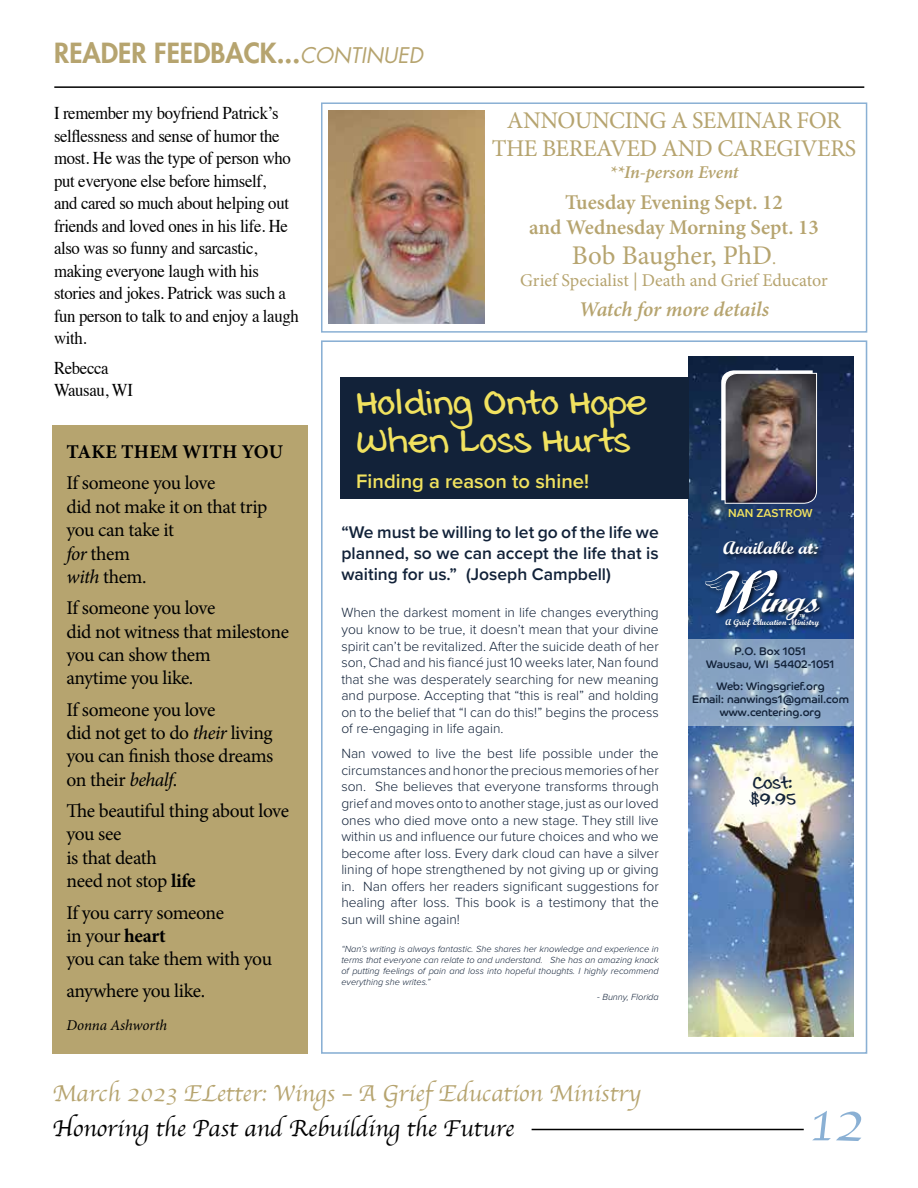
<style>
.page{position:relative;width:918px;height:1188px;background:#fff}
.page>*{position:absolute;margin:0;border:0;box-sizing:border-box;transform-origin:0 0}
.t1{font:57px "Apple Chancery";color:#8ab0d4}
.t2{font:700 41.4px/38.7px "Swister";color:#f1e25f}
.t3{font:italic 700 32.7px "Script";color:#fff;scale:1.1 1}
.t4{font:800 27px "Futura Std";color:#b6a46f}
.t5{font:27px "Minion Pro";color:#b6a46f}
.t6{font:24px "Apple Chancery";color:#b6a46f}
.t7{font:24px/28.8px "Minion Pro";letter-spacing:-.02em;color:#b6a46f;text-align:center}
.t8{font:24px "Apple Chancery";color:#000}
.t9{font:700 21.15px/16.6px "Swister";color:#122239}
.t10{font:600 21px/25.2px "Minion Pro";color:#b6a46f;text-align:center}
.t11{font:italic 600 21px "Minion Pro";letter-spacing:-.01em;color:#b6a46f}
.t12{font:600 20.25px "Proxima Nova";color:#f1e25f}
.t13{font:19.5px/23.4px "Minion Pro";letter-spacing:-.025em;color:#000}
.t14{font:700 19.5px "Minion Pro";letter-spacing:.01em;color:#000}
.t15{font:700 18.45px "Script";color:#fff}
.t16{font:18px/22.5px "Times";letter-spacing:-.02em;color:#000;scale:.93 1}
.t17{font:18px "Minion Pro";color:#b6a46f}
.t18{font:italic 600 18px "Minion Pro";color:#b6a46f}
.t19{font:600 17.55px/21px "Proxima Nova";color:#122239;text-align:justify}
.t20{font:italic 15px "Minion Pro";letter-spacing:-.01em;color:#000}
.t21{font:300 13.8px/16.5px "Proxima Nova";color:#122239;text-align:justify}
.t22{font:600 12px "Proxima Nova";color:#f1e25f}
.t23{font:11.1px/13.2px "Co Headline";color:#122239;text-align:center}
.t24{font:italic 300 9.15px/11.1px "Proxima Nova";color:#122239;text-align:justify}
.t25{font:700 8.7px "Script";color:#fff}
.t26{font:700 3.9px "Arial";color:#fff}
.s1{font-weight:400;font-style:italic;font-size:21px}
.s2{font-style:italic}
.s3{font-weight:700}
.s4{font-size:18px}
</style>
<div class="page">
<hr style="left:532px;top:1129px;width:272px;height:1px;background:#000">
<hr style="left:54px;top:86px;width:810px;height:2px;background:#000">
<img style="left:688px;top:357px;width:165px;height:679px">
<div style="left:340px;top:377px;width:348px;height:122px;background:#122239"></div>
<img style="left:721px;top:370px;width:96px;height:134px">
<div style="left:722px;top:539px;width:104px;height:23px;background:#000;opacity:.75"></div>
<div style="left:703px;top:568px;width:124px;height:66px;background:#000;opacity:.75"></div>
<svg style="left:704px;top:567px;width:77px;height:47px"></svg>
<svg style="left:688px;top:639px;width:165px;height:87px;fill:#88a4c4"></svg>
<div style="left:321px;top:102px;width:546px;height:231px;background:#fff;border:2px solid #8ab0d4"></div>
<img style="left:329px;top:110px;width:156px;height:214px">
<div style="left:52px;top:426px;width:256px;height:628px;background:#b6a46f"></div>
<h3 class="t4" style="left:54px;top:36px;width:370px">READER FEEDBACK...<span class="s1">CONTINUED</span></h3>
<p class="t16" style="left:54px;top:101px;width:265px">I remember my boyfriend Patrick’s selflessness and sense of humor the most. He was the type of person who put everyone else before himself,<br>and cared so much about helping out friends and loved ones in his life. He also was so funny and sarcastic, making everyone laugh with his stories and jokes. Patrick was such a fun person to talk to and enjoy a laugh with.</p>
<h3 class="t16" style="left:54px;top:355px;width:86px">Rebecca<br>Wausau, WI</h3>
<h3 class="t14" style="left:67px;top:438px;width:218px">TAKE THEM WITH YOU</h3>
<h3 class="t13" style="left:66px;top:472px;width:202px">If someone you love<br>did not make it on that trip you can take it<br><span class="s2">for</span> them<br><span class="s2">with</span> them.</h3>
<h3 class="t13" style="left:66px;top:596px;width:224px">If someone you love<br>did not witness that milestone you can show them<br>anytime you like.</h3>
<h3 class="t13" style="left:66px;top:698px;width:208px">If someone you love<br>did not get to do <span class="s2">their</span> living you can finish those dreams on their <span class="s2">behalf</span>.</h3>
<h3 class="t13" style="left:66px;top:799px;width:224px">The beautiful thing about love you see<br>is that death<br>need not stop <span class="s3">life</span></h3>
<h3 class="t13" style="left:66px;top:901px;width:207px">If you carry someone<br>in your <span class="s3">heart<br></span>you can take them with you</h3>
<h3 class="t13" style="left:66px;top:979px;width:140px">anywhere you like.</h3>
<p class="t20" style="left:66px;top:1015px;width:102px">Donna Ashworth</p>
<h3 class="t7" style="left:492px;top:106px;width:366px">ANNOUNCING A SEMINAR FOR<br>THE BEREAVED AND CAREGIVERS</h3>
<h3 class="t18" style="left:609px;top:160px;width:131px">**In-person Event</h3>
<h3 class="t10" style="left:529px;top:189px;width:291px">Tuesday Evening Sept. 12<br>and Wednesday Morning Sept. 13</h3>
<h3 class="t5" style="left:572px;top:237px;width:206px">Bob Baugher, PhD<span class="s4">.</span></h3>
<h3 class="t17" style="left:520px;top:268px;width:309px">Grief Specialist | Death and Grief Educator</h3>
<h3 class="t11" style="left:579px;top:294px;width:192px">Watch for more details</h3>
<h2 class="t2" style="left:356px;top:382px;width:292px">Holding Onto Hope<br>When Loss Hurts</h2>
<h3 class="t12" style="left:356px;top:466px;width:234px">Finding a reason to shine!</h3>
<p class="t19" style="left:341px;top:521px;width:319px">“We must be willing to let go of the life we planned, so we can accept the life that is waiting for us.” (Joseph Campbell)</p>
<p class="t21" style="left:341px;top:604px;width:319px">When the darkest moment in life changes everything you know to be true, it doesn’t mean that your divine spirit can’t be revitalized. After the suicide death of her son, Chad and his fiancé just 10 weeks later, Nan found that she was desperately searching for new meaning and purpose. Accepting that “this is real” and holding on to the belief that “I can do this!” begins the process of re-engaging in life again.</p>
<p class="t21" style="left:341px;top:745px;width:319px">Nan vowed to live the best life possible under the circumstances and honor the precious memories of her son. She believes that everyone transforms through grief and moves onto to another stage, just as our loved ones who died move onto a new stage. They still live within us and influence our future choices and who we become after loss. Every dark cloud can have a silver lining of hope strengthened by not giving up or giving in. Nan offers her readers significant suggestions for healing after loss. This book is a testimony that the sun will shine again!</p>
<p class="t24" style="left:341px;top:942px;width:319px">“Nan’s writing is always fantastic. She shares her knowledge and experience in terms that everyone can relate to and understand. She has an amazing knack of putting feelings of pain and loss into hopeful thoughts. I highly recommend everything she writes.”</p>
<p class="t24" style="left:597px;top:991px;width:63px">- Bunny, Florida</p>
<p class="t22" style="left:728px;top:504px;width:86px">NAN ZASTROW</p>
<h3 class="t15" style="left:723px;top:536px;width:97px">Available at:</h3>
<h3 class="t3" style="left:761px;top:581px;width:62px">ing s</h3>
<p class="t25" style="left:725px;top:616px;width:95px">A Grief Education Ministry</p>
<p class="t23" style="left:706px;top:645px;width:130px">P.O. Box 1051<br>Wausau, WI 54402-1051</p>
<p class="t23" style="left:692px;top:679px;width:158px">Web: Wingsgrief.org<br>Email: nanwings1@gmail.com www.centering.org</p>
<p class="t26" style="left:800px;top:613px;width:7px">TM</p>
<h3 class="t9" style="left:749px;top:774px;width:48px">Cost: $9.95</h3>
<h3 class="t6" style="left:52px;top:1074px;width:590px">March 2023 ELetter: Wings – A Grief Education Ministry</h3>
<h3 class="t8" style="left:52px;top:1109px;width:463px">Honoring the Past and Rebuilding the Future</h3>
<h1 class="t1" style="left:809px;top:1077px;width:58px">12</h1>
</div>
